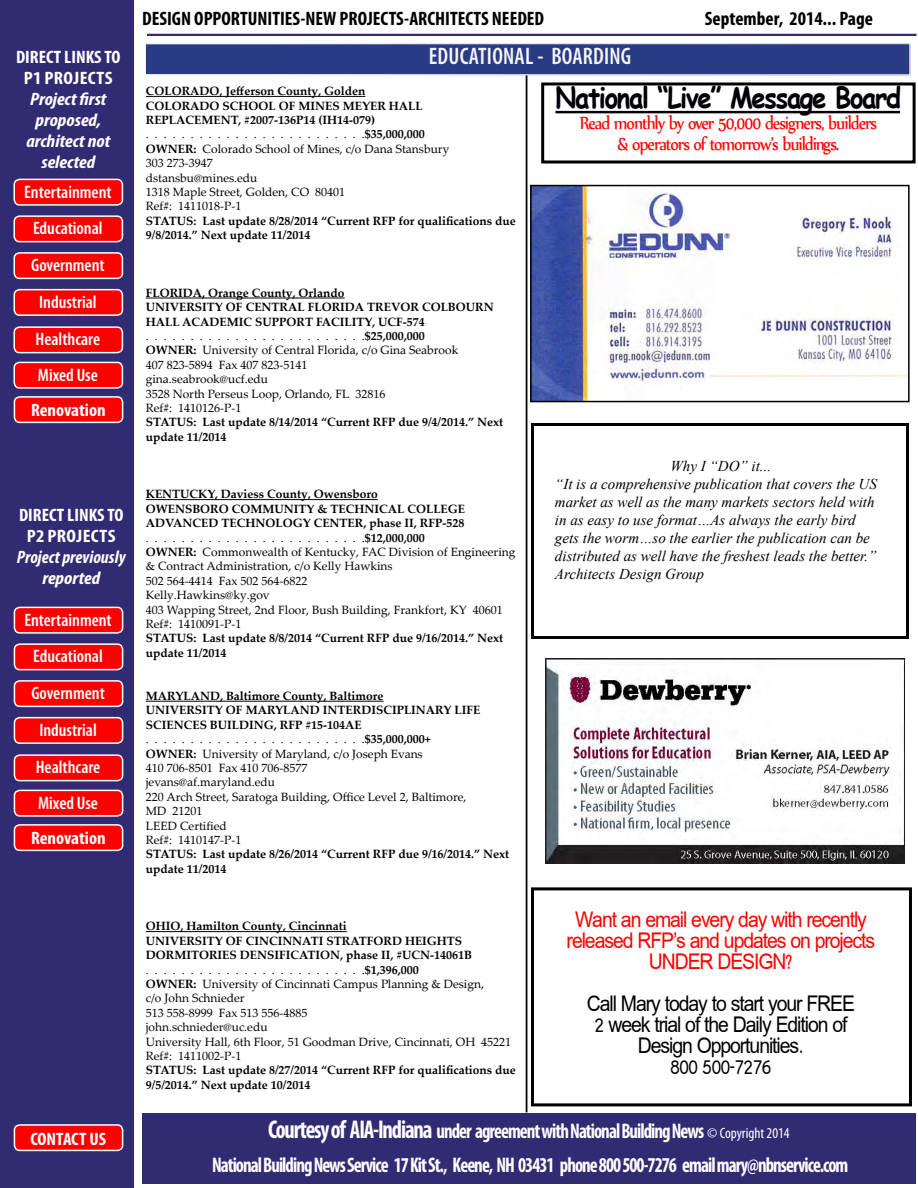
<style>
.page{position:relative;width:918px;height:1188px;background:#fff}
.page>*{position:absolute;margin:0;border:0;box-sizing:border-box;transform-origin:0 0}
.BENEFITS_HEAD{font:600 condensed 42px "Myriad Pro";color:#fff;scale:.95 1}
.BENEFITS_HEAD-2{font:700 28.8px "Comic Sans MS";letter-spacing:-.05em;color:#000006;scale:.89 1}
.BENEFITS_HEAD-3{font:24.3px/21px "Miriam";letter-spacing:-.05em;color:#000;text-align:center;scale:.89 1}
.BENEFITS_HEAD-4{font:24.3px/21px "Miriam";letter-spacing:-.05em;color:#f00;text-align:center;scale:.89 1}
.BENEFITS_HEAD-5{font:600 condensed 24px "Myriad Pro";letter-spacing:.01em;color:#f5f5f5;scale:.95 1}
.BENEFITS_HEAD-6{font:600 condensed 22.5px "Myriad Pro";letter-spacing:.02em;color:#fff;scale:.95 1}
.BENEFITS_HEAD-7{font:700 condensed 21.15px "Myriad Pro";letter-spacing:-.05em;color:#fff;scale:.89 1}
.BENEFITS_HEAD-8{font:21.15px/21px "Nyala";letter-spacing:-.05em;color:#f00;text-align:center;scale:.89 1}
.BENEFITS_HEAD-9{font:700 condensed 19.5px "Myriad Pro";color:#000}
.BENEFITS_HEAD-10{font:600 condensed 18px "Myriad Pro";color:#fff}
.BENEFITS_HEAD-11{font:700 condensed 18px "Myriad Pro";color:#fff;scale:1.04 1}
.BENEFITS_HEAD-12{font:italic 700 condensed 18px "Myriad Pro";color:#fff;scale:1.1 1}
.BENEFITS_HEAD-13{font:700 condensed 18px "Myriad Pro";letter-spacing:.02em;color:#fff;scale:1.1 1}
.BENEFITS_HEAD-14{font:italic 700 condensed 18px "Myriad Pro";color:#fff}
.t1{font:italic 15px/18px "Times New Roman";color:#000}
.t2{font:700 12px/14.4px "Palatino Linotype";color:#000}
.t3{font:12px/14.4px "Palatino Linotype";color:#000}
.s1{font-weight:400}
.s2{font-weight:700}
.s3{font-size:25.8px}
.s4{font-weight:400;font-size:15px}
</style>
<div class="page">
<div style="left:0;top:0;width:133px;height:1188px;background:#312b73"></div>
<svg style="left:13px;top:824px;width:111px;height:26px;background:#f9191a"></svg>
<svg style="left:13px;top:178px;width:111px;height:27px;background:#f51d20"></svg>
<svg style="left:13px;top:396px;width:111px;height:26px;background:#f9181a"></svg>
<svg style="left:13px;top:215px;width:111px;height:27px;background:#f71f21"></svg>
<svg style="left:13px;top:252px;width:111px;height:26px;background:#f9181a"></svg>
<svg style="left:13px;top:288px;width:111px;height:27px;background:#f41b1f"></svg>
<svg style="left:13px;top:326px;width:111px;height:27px;background:#f71f21"></svg>
<svg style="left:13px;top:361px;width:111px;height:27px;background:#f51d20"></svg>
<svg style="left:13px;top:606px;width:111px;height:27px;background:#f51d20"></svg>
<svg style="left:13px;top:643px;width:111px;height:27px;background:#f71f21"></svg>
<svg style="left:13px;top:680px;width:111px;height:26px;background:#f9191a"></svg>
<svg style="left:13px;top:716px;width:111px;height:27px;background:#f41b1f"></svg>
<svg style="left:13px;top:754px;width:111px;height:27px;background:#f71f21"></svg>
<svg style="left:13px;top:789px;width:111px;height:27px;background:#f51d20"></svg>
<svg style="left:13px;top:1124px;width:111px;height:26px;background:#f9181a"></svg>
<hr style="left:147px;top:34px;width:769px;height:2px;background:#312b73">
<div style="left:142px;top:1113px;width:774px;height:70px;background:#312b73"></div>
<hr style="left:526px;top:43px;width:1px;height:1069px;background:#000">
<hr style="left:555px;top:111px;width:345px;height:2px;background:#000006">
<div style="left:541px;top:82px;width:375px;height:81px;border:3px solid #000"></div>
<img style="left:533px;top:188px;width:374px;height:211px">
<div style="left:530px;top:185px;width:380px;height:217px;border:2px solid #000"></div>
<img style="left:546px;top:658px;width:358px;height:205px">
<div style="left:531px;top:887px;width:381px;height:219px;border:3px solid #000"></div>
<div style="left:531px;top:423px;width:378px;height:216px;border:3px solid #000"></div>
<hr style="left:146px;top:96px;width:219px;height:1px;background:#000">
<hr style="left:146px;top:298px;width:199px;height:1px;background:#000">
<hr style="left:146px;top:499px;width:232px;height:1px;background:#000">
<hr style="left:146px;top:701px;width:238px;height:1px;background:#000">
<hr style="left:146px;top:931px;width:201px;height:1px;background:#000">
<div style="left:145px;top:44px;width:765px;height:31px;background:#293b85"></div>
<div style="left:145px;top:43px;width:765px;height:32px;border:1px solid #fff"></div>
<p class="BENEFITS_HEAD-11" style="left:16px;top:47px;width:102px">DIRECT LINKS TO</p>
<p class="BENEFITS_HEAD-13" style="left:24px;top:68px;width:82px">P1 PROJECTS</p>
<p class="BENEFITS_HEAD-12" style="left:30px;top:90px;width:71px">Project first</p>
<p class="BENEFITS_HEAD-12" style="left:35px;top:111px;width:61px">proposed,</p>
<p class="BENEFITS_HEAD-12" style="left:26px;top:132px;width:78px">architect not</p>
<p class="BENEFITS_HEAD-12" style="left:41px;top:153px;width:50px">selected</p>
<p class="BENEFITS_HEAD-10" style="left:24px;top:182px;width:89px">Entertainment</p>
<p class="BENEFITS_HEAD-10" style="left:33px;top:219px;width:71px">Educational</p>
<p class="BENEFITS_HEAD-10" style="left:31px;top:255px;width:75px">Government</p>
<p class="BENEFITS_HEAD-10" style="left:39px;top:292px;width:59px">Industrial</p>
<p class="BENEFITS_HEAD-10" style="left:36px;top:330px;width:66px">Healthcare</p>
<p class="BENEFITS_HEAD-10" style="left:38px;top:365px;width:61px">Mixed Use</p>
<p class="BENEFITS_HEAD-11" style="left:31px;top:401px;width:73px">Renovation</p>
<p class="BENEFITS_HEAD-11" style="left:19px;top:505px;width:102px">DIRECT LINKS TO</p>
<p class="BENEFITS_HEAD-13" style="left:27px;top:526px;width:82px">P2 PROJECTS</p>
<p class="BENEFITS_HEAD-14" style="left:17px;top:548px;width:110px">Project previously</p>
<p class="BENEFITS_HEAD-12" style="left:42px;top:569px;width:54px">reported</p>
<p class="BENEFITS_HEAD-10" style="left:24px;top:610px;width:89px">Entertainment</p>
<p class="BENEFITS_HEAD-10" style="left:33px;top:647px;width:71px">Educational</p>
<p class="BENEFITS_HEAD-10" style="left:31px;top:683px;width:75px">Government</p>
<p class="BENEFITS_HEAD-10" style="left:39px;top:720px;width:59px">Industrial</p>
<p class="BENEFITS_HEAD-10" style="left:36px;top:758px;width:66px">Healthcare</p>
<p class="BENEFITS_HEAD-10" style="left:38px;top:793px;width:61px">Mixed Use</p>
<p class="BENEFITS_HEAD-11" style="left:31px;top:829px;width:73px">Renovation</p>
<p class="BENEFITS_HEAD-11" style="left:30px;top:1129px;width:74px">CONTACT US</p>
<p class="BENEFITS_HEAD-9" style="left:142px;top:8px;width:404px">DESIGN OPPORTUNITIES-NEW PROJECTS-ARCHITECTS NEEDED</p>
<p class="BENEFITS_HEAD-9" style="left:705px;top:8px;width:170px">September, 2014... Page</p>
<p class="BENEFITS_HEAD-5" style="left:429px;top:43px;width:215px">EDUCATIONAL - BOARDING</p>
<p class="t2" style="left:146px;top:83px;width:371px">COLORADO, Jefferson County, Golden<br>COLORADO SCHOOL OF MINES MEYER HALL REPLACEMENT, #2007-136P14 (IH14-079)<br><span class="s1">. . . . . . . . . . . . . . . . . . . . . . . . .</span>$35,000,000<br>OWNER: <span class="s1">Colorado School of Mines, c/o Dana Stansbury<br>303 273-3947<br>dstansbu@mines.edu<br>1318 Maple Street, Golden, CO 80401<br>Ref#: 1411018-P-1<br></span>STATUS: Last update 8/28/2014 “Current RFP for qualifications due 9/8/2014.” Next update 11/2014</p>
<p class="t2" style="left:146px;top:285px;width:359px">FLORIDA, Orange County, Orlando<br>UNIVERSITY OF CENTRAL FLORIDA TREVOR COLBOURN HALL ACADEMIC SUPPORT FACILITY, UCF-574<br><span class="s1">. . . . . . . . . . . . . . . . . . . . . . . . .</span>$25,000,000<br>OWNER: <span class="s1">University of Central Florida, c/o Gina Seabrook<br>407 823-5894 Fax 407 823-5141<br>gina.seabrook@ucf.edu<br>3528 North Perseus Loop, Orlando, FL 32816<br>Ref#: 1410126-P-1<br></span>STATUS: Last update 8/14/2014 “Current RFP due 9/4/2014.” Next update 11/2014</p>
<p class="t3" style="left:146px;top:487px;width:371px"><span class="s2">KENTUCKY, Daviess County, Owensboro<br>OWENSBORO COMMUNITY &amp; TECHNICAL COLLEGE ADVANCED TECHNOLOGY CENTER, phase II, RFP-528<br></span>. . . . . . . . . . . . . . . . . . . . . . . . .<span class="s2">$12,000,000<br>OWNER:</span> Commonwealth of Kentucky, FAC Division of Engineering &amp; Contract Administration, c/o Kelly Hawkins<br>502 564-4414 Fax 502 564-6822<br>Kelly.Hawkins@ky.gov<br>403 Wapping Street, 2nd Floor, Bush Building, Frankfort, KY 40601<br>Ref#: 1410091-P-1<br><span class="s2">STATUS: Last update 8/8/2014 “Current RFP due 9/16/2014.” Next update 11/2014</span></p>
<p class="t3" style="left:146px;top:688px;width:365px"><span class="s2">MARYLAND, Baltimore County, Baltimore<br>UNIVERSITY OF MARYLAND INTERDISCIPLINARY LIFE SCIENCES BUILDING, RFP #15-104AE<br></span>. . . . . . . . . . . . . . . . . . . . . . . . .<span class="s2">$35,000,000+<br>OWNER:</span> University of Maryland, c/o Joseph Evans<br>410 706-8501 Fax 410 706-8577<br>jevans@af.maryland.edu<br>220 Arch Street, Saratoga Building, Office Level 2, Baltimore,<br>MD 21201<br>LEED Certified<br>Ref#: 1410147-P-1<br><span class="s2">STATUS: Last update 8/26/2014 “Current RFP due 9/16/2014.” Next update 11/2014</span></p>
<p class="t2" style="left:146px;top:919px;width:371px">OHIO, Hamilton County, Cincinnati<br>UNIVERSITY OF CINCINNATI STRATFORD HEIGHTS DORMITORIES DENSIFICATION, phase II, #UCN-14061B<br><span class="s1">. . . . . . . . . . . . . . . . . . . . . . . . .</span>$1,396,000<br>OWNER: <span class="s1">University of Cincinnati Campus Planning &amp; Design,<br>c/o John Schnieder<br>513 558-8999 Fax 513 556-4885<br>john.schnieder@uc.edu<br>University Hall, 6th Floor, 51 Goodman Drive, Cincinnati, OH 45221<br>Ref#: 1411002-P-1<br></span>STATUS: Last update 8/27/2014 “Current RFP for qualifications due 9/5/2014.” Next update 10/2014</p>
<p class="BENEFITS_HEAD-2" style="left:555px;top:77px;width:390px">National “Live” Message Board</p>
<p class="BENEFITS_HEAD-8" style="left:580px;top:112px;width:336px">Read monthly by over 50,000 designers, builders &amp; operators of tomorrow’s buildings.</p>
<p class="t1" style="left:670px;top:457px;width:102px">Why I “DO” it...</p>
<p class="t1" style="left:555px;top:475px;width:323px">“It is a comprehensive publication that covers the US market as well as the many markets sectors held with in as easy to use format…As always the early bird gets the worm…so the earlier the publication can be distributed as well have the freshest leads the better.” Architects Design Group</p>
<p class="BENEFITS_HEAD-4" style="left:567px;top:911px;width:348px">Want an email every day with recently released RFP’s and updates on projects<br>UNDER DESIGN?</p>
<p class="BENEFITS_HEAD-3" style="left:587px;top:995px;width:303px">Call Mary today to start your FREE<br>2 week trial of the Daily Edition of<br>Design Opportunities.</p>
<p class="BENEFITS_HEAD-3" style="left:670px;top:1058px;width:116px">800 500-7276</p>
<p class="BENEFITS_HEAD-7" style="left:268px;top:1119px;width:588px"><span class="s3">Courtesy of AIA-Indiana</span> under agreement with National Building News <span class="s4">© Copyright 2014</span></p>
<p class="BENEFITS_HEAD-6" style="left:638px;top:1133px;width:136px">PAST 12 MONTHS</p>
<p class="BENEFITS_HEAD-6" style="left:638px;top:1157px;width:136px">PAGE VIEW DATA</p>
<p class="BENEFITS_HEAD" style="left:768px;top:1136px;width:12px">}</p>
<p class="BENEFITS_HEAD-7" style="left:212px;top:1154px;width:717px">National Building News Service 17 Kit St., Keene, NH 03431 phone 800 500-7276 email mary@nbnservice.com</p>
</div>
